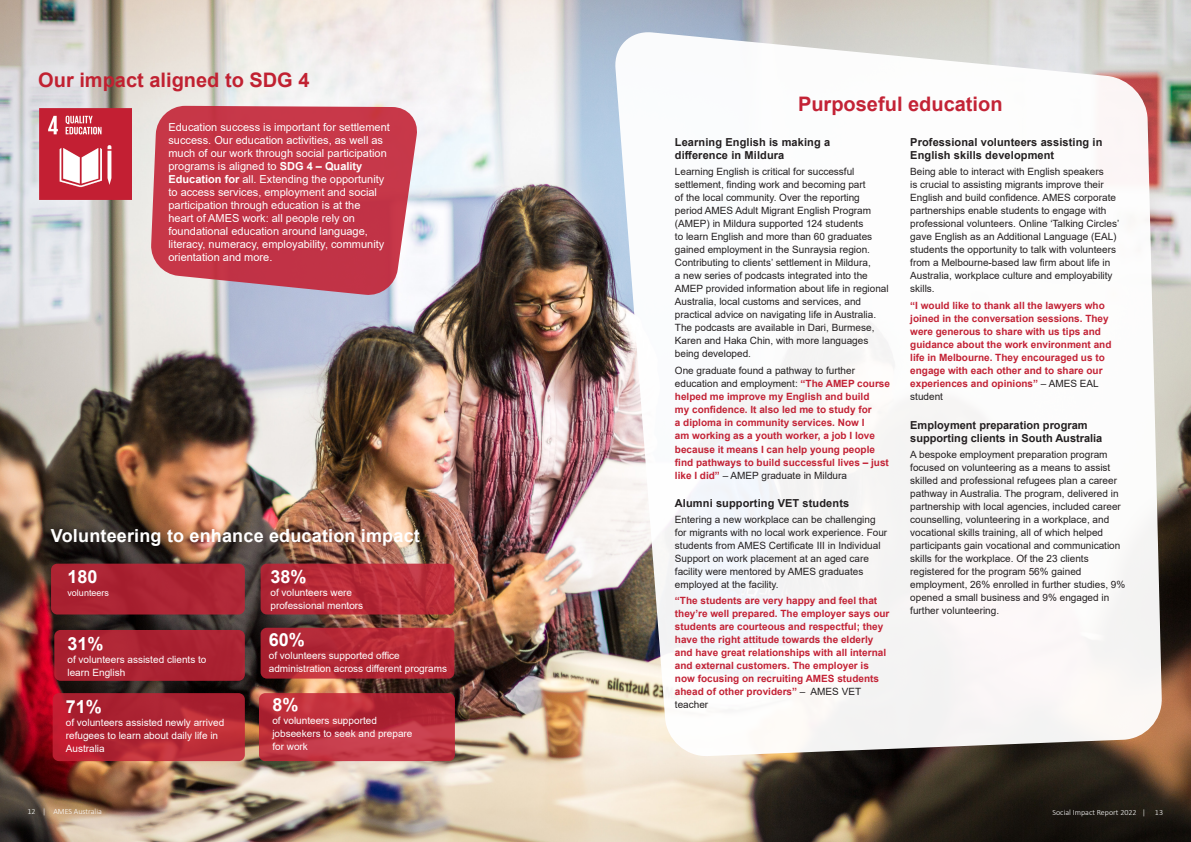
<style>
.page{position:relative;width:1191px;height:842px;background:#fff}
.page>*{position:absolute;margin:0;border:0;box-sizing:border-box;transform-origin:0 0}
.t1{font:700 20px "Arial";color:#c12131}
.t2{font:700 20px "Arial";color:#c32336}
.t3{font:700 18px "Arial";letter-spacing:.01em;color:#fff}
.t4{font:11px/13px "Arial";color:#fff}
.t5{font:700 11px/13px "Arial";letter-spacing:.01em;color:#231f20}
.t6{font:10px/13px "Arial";color:#231f20}
.t7{font:700 10px/13px "Arial";color:#c32336}
.t8{font:10px/13px "Arial";color:#fff}
.t9{font:9px "Arial";color:#fff}
.t10{font:300 8px "Calibri";color:#fff}
.s1{font-weight:700}
.s2{font-weight:400;color:#231f20}
</style>
<div class="page">
<img style="left:0;top:0;width:1191px;height:842px">
<svg style="left:150px;top:106px;width:269px;height:190px;background:#c84a5b"></svg>
<img style="left:40px;top:108px;width:92px;height:92px">
<div style="left:51px;top:564px;width:194px;height:50px;background:#ac2333;border-radius:6px"></div>
<div style="left:54px;top:630px;width:191px;height:51px;background:#aa2231;border-radius:6px"></div>
<svg style="left:261px;top:628px;width:193px;height:51px;background:#b22734"></svg>
<svg style="left:261px;top:564px;width:193px;height:50px;background:#b82a38"></svg>
<svg style="left:53px;top:693px;width:192px;height:68px;background:#b32533"></svg>
<svg style="left:259px;top:693px;width:196px;height:68px;background:#bb303d"></svg>
<svg style="left:614px;top:30px;width:548px;height:727px"></svg>
<p class="t1" style="left:38px;top:65px;width:273px">Our impact aligned to SDG 4</p>
<p class="t4" style="left:168px;top:120px;width:223px">Education success is important for settlement success. Our education activities, as well as much of our work through social participation programs is aligned to <span class="s1">SDG 4 – Quality Education for</span> all. Extending the opportunity to access services, employment and social participation through education is at the<br>heart of AMES work: all people rely on foundational education around language, literacy, numeracy, employability, community orientation and more.</p>
<p class="t3" style="left:51px;top:523px;width:370px">Volunteering to enhance education impact</p>
<p class="t3" style="left:67px;top:564px;width:32px">180</p>
<p class="t9" style="left:67px;top:587px;width:43px">volunteers</p>
<p class="t3" style="left:67px;top:631px;width:38px">31%</p>
<p class="t8" style="left:67px;top:652px;width:140px">of volunteers assisted clients to learn English</p>
<p class="t3" style="left:66px;top:694px;width:38px">71%</p>
<p class="t8" style="left:66px;top:716px;width:160px">of volunteers assisted newly arrived refugees to learn about daily life in<br>Australia</p>
<p class="t3" style="left:270px;top:564px;width:38px">38%</p>
<p class="t8" style="left:270px;top:586px;width:94px">of volunteers were professional mentors</p>
<p class="t3" style="left:269px;top:627px;width:38px">60%</p>
<p class="t8" style="left:269px;top:649px;width:180px">of volunteers supported office administration across different programs</p>
<p class="t3" style="left:272px;top:692px;width:28px">8%</p>
<p class="t8" style="left:272px;top:714px;width:142px">of volunteers supported jobseekers to seek and prepare for work</p>
<p class="t2" style="left:798px;top:90px;width:206px">Purposeful education</p>
<p class="t5" style="left:675px;top:136px;width:157px">Learning English is making a</p>
<p class="t5" style="left:675px;top:149px;width:111px">difference in Mildura</p>
<p class="t6" style="left:675px;top:165px;width:215px">Learning English is critical for successful settlement, finding work and becoming part<br>of the local community. Over the reporting period AMES Adult Migrant English Program (AMEP) in Mildura supported 124 students<br>to learn English and more than 60 graduates gained employment in the Sunraysia region.<br>Contributing to clients’ settlement in Mildura,<br>a new series of podcasts integrated into the AMEP provided information about life in regional Australia, local customs and services, and practical advice on navigating life in Australia.<br>The podcasts are available in Dari, Burmese, Karen and Haka Chin, with more languages being developed.</p>
<p class="t7" style="left:675px;top:365px;width:217px"><span class="s2">One graduate found a pathway to further education and employment:</span> “The AMEP course helped me improve my English and build<br>my confidence. It also led me to study for<br>a diploma in community services. Now I<br>am working as a youth worker, a job I love because it means I can help young people find pathways to build successful lives – just like I did” <span class="s2">– AMEP graduate in Mildura</span></p>
<p class="t5" style="left:675px;top:497px;width:176px">Alumni supporting VET students</p>
<p class="t6" style="left:675px;top:513px;width:214px">Entering a new workplace can be challenging for migrants with no local work experience. Four students from AMES Certificate III in Individual Support on work placement at an aged care facility were mentored by AMES graduates employed at the facility.</p>
<p class="t7" style="left:675px;top:594px;width:216px">“The students are very happy and feel that they’re well prepared. The employer says our students are courteous and respectful; they have the right attitude towards the elderly and have great relationships with all internal and external customers. The employer is now focusing on recruiting AMES students ahead of other providers” <span class="s2">– AMES VET teacher</span></p>
<p class="t5" style="left:910px;top:136px;width:194px">Professional volunteers assisting in<br>English skills development</p>
<p class="t6" style="left:910px;top:165px;width:210px">Being able to interact with English speakers<br>is crucial to assisting migrants improve their English and build confidence. AMES corporate partnerships enable students to engage with professional volunteers. Online ‘Talking Circles’ gave English as an Additional Language (EAL) students the opportunity to talk with volunteers from a Melbourne-based law firm about life in Australia, workplace culture and employability skills.</p>
<p class="t7" style="left:910px;top:300px;width:203px">“I would like to thank all the lawyers who joined in the conversation sessions. They were generous to share with us tips and guidance about the work environment and life in Melbourne. They encouraged us to engage with each other and to share our experiences and opinions” <span class="s2">– AMES EAL student</span></p>
<p class="t5" style="left:910px;top:419px;width:194px">Employment preparation program supporting clients in South Australia</p>
<p class="t6" style="left:910px;top:448px;width:217px">A bespoke employment preparation program focused on volunteering as a means to assist skilled and professional refugees plan a career pathway in Australia. The program, delivered in partnership with local agencies, included career counselling, volunteering in a workplace, and vocational skills training, all of which helped participants gain vocational and communication skills for the workplace. Of the 23 clients registered for the program 56% gained employment, 26% enrolled in further studies, 9% opened a small business and 9% engaged in further volunteering.</p>
<p class="t10" style="left:27px;top:806px;width:76px">12 | AMES Australia</p>
<p class="t10" style="left:1052px;top:807px;width:112px">Social Impact Report 2022 | 13</p>
</div>
